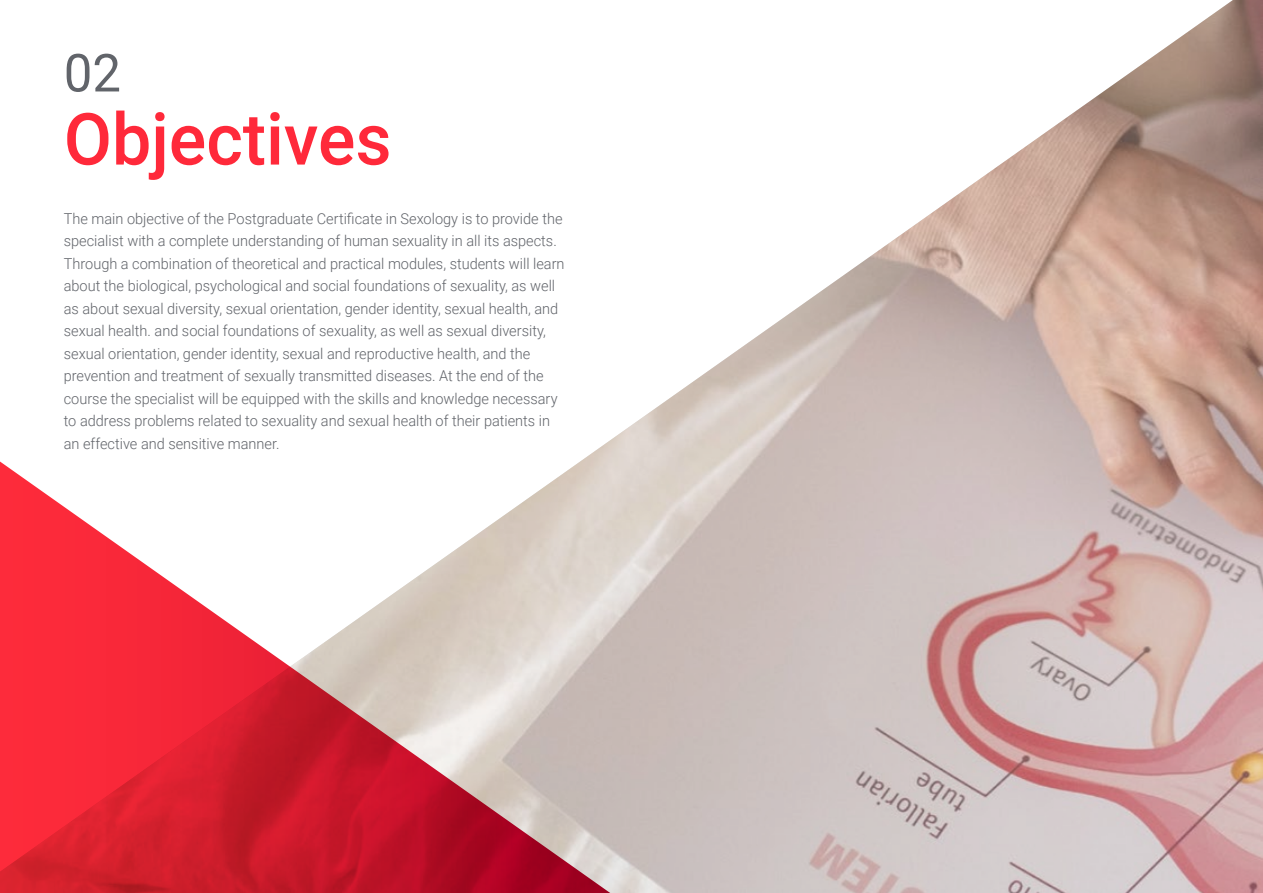
<style>
.page{position:relative;width:1263px;height:893px;background:#fff}
.page>*{position:absolute;margin:0;border:0;box-sizing:border-box;transform-origin:0 0}
.t1{font:500 72px "Roboto";color:#ff293a}
.t2{font:52.5px "Roboto";color:#61646a}
.t3{font:300 15px/22.5px "Roboto";color:#61646a}
</style>
<div class="page">
<img style="left:602px;top:0;width:661px;height:893px">
<svg style="left:0;top:446px;width:640px;height:447px"></svg>
<h2 class="t2" style="left:64px;top:36px;width:59px">02</h2>
<h1 class="t1" style="left:64px;top:89px;width:329px">Objectives</h1>
<p class="t3" style="left:64px;top:207px;width:502px">The main objective of the Postgraduate Certificate in Sexology is to provide the specialist with a complete understanding of human sexuality in all its aspects.<br>Through a combination of theoretical and practical modules, students will learn about the biological, psychological and social foundations of sexuality, as well as about sexual diversity, sexual orientation, gender identity, sexual health, and sexual health. and social foundations of sexuality, as well as sexual diversity, sexual orientation, gender identity, sexual and reproductive health, and the prevention and treatment of sexually transmitted diseases. At the end of the course the specialist will be equipped with the skills and knowledge necessary to address problems related to sexuality and sexual health of their patients in an effective and sensitive manner.</p>
</div>
